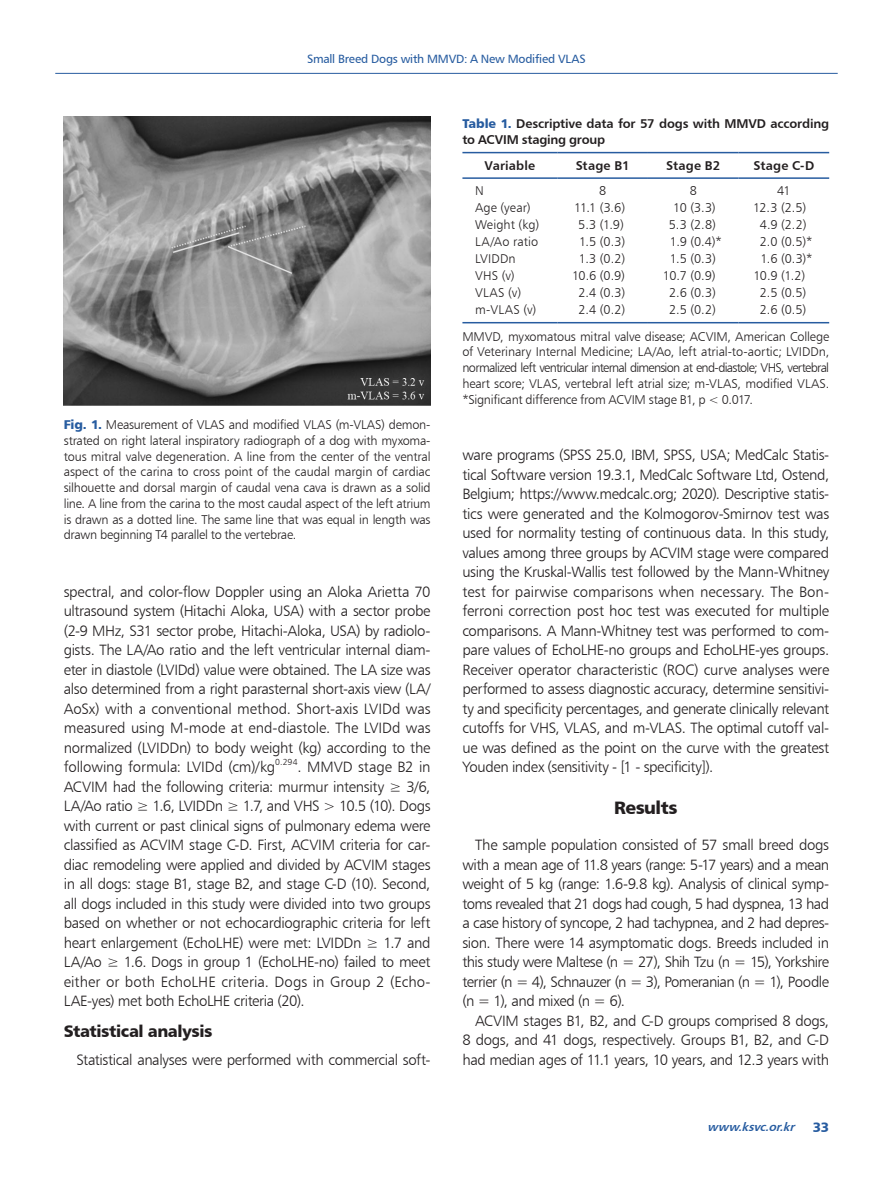
<style>
.page{position:relative;width:893px;height:1191px;background:#fff}
.page>*{position:absolute;margin:0;border:0;box-sizing:border-box;transform-origin:0 0}
.t1{font:18px "Humanist 777 BT Black B";letter-spacing:-.03em;color:#231f20}
.t2{font:16.5px "Humanist 777 BT Black B";letter-spacing:-.025em;color:#231f20}
.t3{font:15px/19.5px "Humanist 777 BT Light B";letter-spacing:-.025em;color:#231f20;text-align:justify}
.t4{font:12.75px/15.8px "Humanist 777 BT Light B";letter-spacing:-.015em;color:#231f20;text-align:justify}
.t5{font:12.75px/15.8px "Humanist 777 BT Bold B";letter-spacing:-.01em;color:#231f20}
.t6{font:12.75px "Humanist 777 BT Light B";letter-spacing:.01em;color:#231f20}
.t7{font:12.75px "Humanist 777 BT Bold B";letter-spacing:.01em;color:#231f20}
.t8{font:12px "Humanist 777 BT Roman B";letter-spacing:-.015em;color:#275ca0}
.t9{font:italic 12px "Humanist 777 BT Bold B";color:#275ca0}
.t10{font:8.7px "Humanist 777 BT Light B";color:#231f20}
.s1{font-family:"Humanist 777 BT Black B";color:#275ca0}
.s2{font-family:"Humanist 777 BT Black B";font-style:normal;font-size:13.5px}
</style>
<div class="page">
<hr style="left:55px;top:73px;width:783px;height:1px;background:#275ca0">
<img style="left:64px;top:117px;width:367px;height:289px">
<hr style="left:462px;top:152px;width:95px;height:1px;background:#275ca0">
<hr style="left:557px;top:152px;width:91px;height:1px;background:#275ca0">
<hr style="left:648px;top:152px;width:91px;height:1px;background:#275ca0">
<hr style="left:739px;top:152px;width:90px;height:1px;background:#275ca0">
<hr style="left:462px;top:177px;width:95px;height:2px;background:#275ca0">
<hr style="left:557px;top:177px;width:91px;height:2px;background:#275ca0">
<hr style="left:648px;top:177px;width:91px;height:2px;background:#275ca0">
<hr style="left:739px;top:177px;width:90px;height:2px;background:#275ca0">
<hr style="left:462px;top:322px;width:95px;height:1px;background:#275ca0">
<hr style="left:557px;top:322px;width:91px;height:1px;background:#275ca0">
<hr style="left:648px;top:322px;width:91px;height:1px;background:#275ca0">
<hr style="left:739px;top:322px;width:90px;height:1px;background:#275ca0">
<p class="t8" style="left:307px;top:51px;width:280px">Small Breed Dogs with MMVD: A New Modified VLAS</p>
<p class="t4" style="left:64px;top:417px;width:368px"><span class="s1">Fig. 1.</span> Measurement of VLAS and modified VLAS (m-VLAS) demon&shy;strated on right lateral inspiratory radiograph of a dog with myxoma&shy;tous mitral valve degeneration. A line from the center of the ventral aspect of the carina to cross point of the caudal margin of cardiac silhouette and dorsal margin of caudal vena cava is drawn as a solid line. A line from the carina to the most caudal aspect of the left atrium is drawn as a dotted line. The same line that was equal in length was drawn beginning T4 parallel to the vertebrae.</p>
<p class="t3" style="left:64px;top:581px;width:368px">spectral, and color-flow Doppler using an Aloka Arietta 70 ultrasound system (Hitachi Aloka, USA) with a sector probe (2-9 MHz, S31 sector probe, Hitachi-Aloka, USA) by radiolo&shy;gists. The LA/Ao ratio and the left ventricular internal diam&shy;eter in diastole (LVIDd) value were obtained. The LA size was also determined from a right parasternal short-axis view (LA/ AoSx) with a conventional method. Short-axis LVIDd was measured using M-mode at end-diastole. The LVIDd was normalized (LVIDDn) to body weight (kg) according to the following formula: LVIDd (cm)/kg</p>
<p class="t10" style="left:275px;top:756px;width:24px">0.294</p>
<p class="t3" style="left:64px;top:757px;width:368px;text-indent:234px">. MMVD stage B2 in ACVIM had the following criteria: murmur intensity ≥ 3/6, LA/Ao ratio ≥ 1.6, LVIDDn ≥ 1.7, and VHS &gt; 10.5 (10). Dogs with current or past clinical signs of pulmonary edema were classified as ACVIM stage C-D. First, ACVIM criteria for car&shy;diac remodeling were applied and divided by ACVIM stages in all dogs: stage B1, stage B2, and stage C-D (10). Second, all dogs included in this study were divided into two groups based on whether or not echocardiographic criteria for left heart enlargement (EchoLHE) were met: LVIDDn ≥ 1.7 and LA/Ao ≥ 1.6. Dogs in group 1 (EchoLHE-no) failed to meet either or both EchoLHE criteria. Dogs in Group 2 (Echo-LAE-yes) met both EchoLHE criteria (20).</p>
<p class="t2" style="left:64px;top:1020px;width:150px">Statistical analysis</p>
<p class="t3" style="left:77px;top:1049px;width:355px">Statistical analyses were performed with commercial soft-</p>
<p class="t5" style="left:462px;top:115px;width:368px"><span class="s1">Table 1.</span> Descriptive data for 57 dogs with MMVD according to ACVIM staging group</p>
<p class="t7" style="left:485px;top:157px;width:52px">Variable</p>
<p class="t5" style="left:576px;top:157px;width:55px">Stage B1</p>
<p class="t5" style="left:666px;top:157px;width:56px">Stage B2</p>
<p class="t5" style="left:754px;top:157px;width:62px">Stage C-D</p>
<p class="t4" style="left:475px;top:183px;width:10px">N</p>
<p class="t4" style="left:599px;top:183px;width:9px">8</p>
<p class="t4" style="left:690px;top:183px;width:9px">8</p>
<p class="t4" style="left:777px;top:183px;width:15px">41</p>
<p class="t4" style="left:475px;top:200px;width:57px">Age (year)</p>
<p class="t4" style="left:574px;top:200px;width:52px">11.1 (3.6)</p>
<p class="t4" style="left:673px;top:200px;width:44px">10 (3.3)</p>
<p class="t4" style="left:753px;top:200px;width:55px">12.3 (2.5)</p>
<p class="t4" style="left:475px;top:217px;width:66px">Weight (kg)</p>
<p class="t4" style="left:578px;top:217px;width:47px">5.3 (1.9)</p>
<p class="t4" style="left:669px;top:217px;width:49px">5.3 (2.8)</p>
<p class="t4" style="left:760px;top:217px;width:48px">4.9 (2.2)</p>
<p class="t6" style="left:475px;top:234px;width:65px">LA/Ao ratio</p>
<p class="t4" style="left:579px;top:234px;width:48px">1.5 (0.3)</p>
<p class="t4" style="left:670px;top:234px;width:53px">1.9 (0.4)*</p>
<p class="t4" style="left:760px;top:234px;width:54px">2.0 (0.5)*</p>
<p class="t4" style="left:475px;top:251px;width:42px">LVIDDn</p>
<p class="t4" style="left:579px;top:251px;width:48px">1.3 (0.2)</p>
<p class="t4" style="left:670px;top:251px;width:48px">1.5 (0.3)</p>
<p class="t4" style="left:760px;top:251px;width:54px">1.6 (0.3)*</p>
<p class="t4" style="left:475px;top:268px;width:41px">VHS (v)</p>
<p class="t4" style="left:572px;top:268px;width:54px">10.6 (0.9)</p>
<p class="t4" style="left:663px;top:268px;width:54px">10.7 (0.9)</p>
<p class="t4" style="left:753px;top:268px;width:53px">10.9 (1.2)</p>
<p class="t4" style="left:475px;top:285px;width:47px">VLAS (v)</p>
<p class="t4" style="left:579px;top:285px;width:48px">2.4 (0.3)</p>
<p class="t4" style="left:669px;top:285px;width:48px">2.6 (0.3)</p>
<p class="t4" style="left:760px;top:285px;width:48px">2.5 (0.5)</p>
<p class="t4" style="left:475px;top:302px;width:63px">m-VLAS (v)</p>
<p class="t4" style="left:579px;top:302px;width:48px">2.4 (0.2)</p>
<p class="t4" style="left:669px;top:302px;width:48px">2.5 (0.2)</p>
<p class="t4" style="left:462px;top:296px;width:368px;line-height:26.2px;text-indent:297px">2.6 (0.5)<br>MMVD, myxomatous mitral valve disease; ACVIM, American College</p>
<p class="t4" style="left:462px;top:344px;width:368px">of Veterinary Internal Medicine; LA/Ao, left atrial-to-aortic; LVIDDn, normalized left ventricular internal dimension at end-diastole; VHS, vertebral heart score; VLAS, vertebral left atrial size; m-VLAS, modified VLAS. *Significant difference from ACVIM stage B1, p &lt; 0.017.</p>
<p class="t3" style="left:462px;top:445px;width:368px">ware programs (SPSS 25.0, IBM, SPSS, USA; MedCalc Statis&shy;tical Software version 19.3.1, MedCalc Software Ltd, Ostend, Belgium; https://www.medcalc.org; 2020). Descriptive statis&shy;tics were generated and the Kolmogorov-Smirnov test was used for normality testing of continuous data. In this study, values among three groups by ACVIM stage were compared using the Kruskal-Wallis test followed by the Mann-Whitney test for pairwise comparisons when necessary. The Bon&shy;ferroni correction post hoc test was executed for multiple comparisons. A Mann-Whitney test was performed to com&shy;pare values of EchoLHE-no groups and EchoLHE-yes groups.<br>Receiver operator characteristic (ROC) curve analyses were performed to assess diagnostic accuracy, determine sensitivi&shy;ty and specificity percentages, and generate clinically relevant cutoffs for VHS, VLAS, and m-VLAS. The optimal cutoff val&shy;ue was defined as the point on the curve with the greatest Youden index (sensitivity - [1 - specificity]).</p>
<p class="t1" style="left:614px;top:796px;width:65px">Results</p>
<p class="t3" style="left:462px;top:835px;width:368px;text-indent:13px">The sample population consisted of 57 small breed dogs with a mean age of 11.8 years (range: 5-17 years) and a mean weight of 5 kg (range: 1.6-9.8 kg). Analysis of clinical symp&shy;toms revealed that 21 dogs had cough, 5 had dyspnea, 13 had a case history of syncope, 2 had tachypnea, and 2 had depres&shy;sion. There were 14 asymptomatic dogs. Breeds included in this study were Maltese (n = 27), Shih Tzu (n = 15), Yorkshire terrier (n = 4), Schnauzer (n = 3), Pomeranian (n = 1), Poodle (n = 1), and mixed (n = 6).</p>
<p class="t3" style="left:462px;top:1010px;width:368px;text-indent:13px">ACVIM stages B1, B2, and C-D groups comprised 8 dogs, 8 dogs, and 41 dogs, respectively. Groups B1, B2, and C-D had median ages of 11.1 years, 10 years, and 12.3 years with</p>
<p class="t9" style="left:707px;top:1119px;width:123px">www.ksvc.or.kr <span class="s2">3 3</span></p>
</div>
